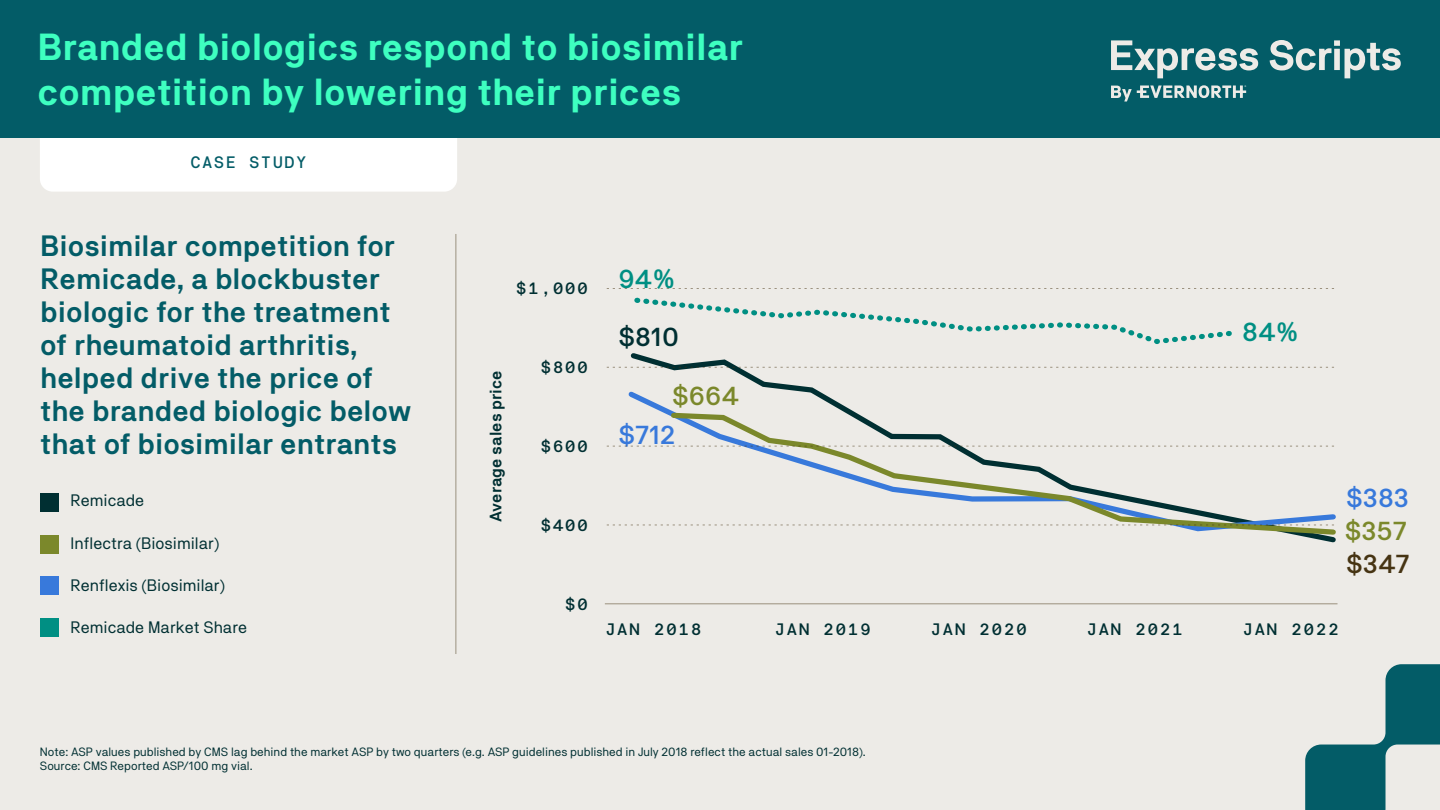
<style>
.page{position:relative;width:1440px;height:810px;background:#edebe7}
.page>*{position:absolute;margin:0;border:0;box-sizing:border-box;transform-origin:0 0}
.t1{font:700 37.5px/45px "NB Akademie";color:#3effc0}
.t2{font:600 29.25px/33px "NB Akademie";color:#035c67}
.t3{font:500 26.25px "NB Akademie";color:#3879db}
.t4{font:500 26.25px "NB Akademie";color:#7b882b}
.t5{font:500 26.25px "NB Akademie";color:#008f83}
.t6{font:500 26.25px "NB Akademie";color:#002f32}
.t7{font:500 26.25px "NB Akademie";color:#463413}
.t8{font:16.5px "NB Akademie";color:#002f32}
.t9{font:16.5px "NB Akademie Mono";color:#002f32}
.t10{font:600 16.5px "NB Akademie";color:#002f32}
.t11{font:16.5px "NB Akademie Mono";color:#035c67;scale:.96 1}
.t12{font:12px/14.4px "NB Akademie";color:#002f32}
</style>
<div class="page">
<svg style="left:1305px;top:664px;width:135px;height:146px"></svg>
<div style="left:40px;top:138px;width:417px;height:54px;background:#fff"></div>
<div style="left:40px;top:493px;width:19px;height:19px;background:#002f32"></div>
<div style="left:40px;top:535px;width:19px;height:18px;background:#7b882b"></div>
<div style="left:40px;top:576px;width:19px;height:19px;background:#3879db"></div>
<div style="left:40px;top:618px;width:19px;height:19px;background:#008f83"></div>
<hr style="left:456px;top:234px;width:1px;height:420px;background:#463413">
<svg style="left:630px;top:353px;width:706px;height:190px"></svg>
<svg style="left:624px;top:387px;width:712px;height:147px"></svg>
<svg style="left:634px;top:297px;width:598px;height:47px"></svg>
<svg style="left:668px;top:410px;width:668px;height:128px"></svg>
<hr style="left:605px;top:603px;width:733px;height:1px;background:#463413">
<svg style="left:607px;top:525px;width:729px;height:1px"></svg>
<svg style="left:607px;top:446px;width:729px;height:1px"></svg>
<svg style="left:607px;top:367px;width:729px;height:1px"></svg>
<svg style="left:607px;top:288px;width:727px;height:1px"></svg>
<div style="left:0;top:0;width:1440px;height:138px;background:#035c67"></div>
<svg style="left:1111px;top:40px;width:147px;height:38px"></svg>
<svg style="left:1270px;top:40px;width:131px;height:38px"></svg>
<svg style="left:1111px;top:85px;width:135px;height:17px"></svg>
<h1 class="t1" style="left:37px;top:23px;width:708px">Branded biologics respond to biosimilar competition by lowering their prices</h1>
<h3 class="t11" style="left:190px;top:153px;width:124px">CASE STUDY</h3>
<h2 class="t2" style="left:40px;top:229px;width:373px">Biosimilar competition for<br>Remicade, a blockbuster biologic for the treatment of rheumatoid arthritis, helped drive the price of the branded biologic below that of biosimilar entrants</h2>
<h3 class="t8" style="left:71px;top:491px;width:75px">Remicade</h3>
<h3 class="t8" style="left:71px;top:533px;width:150px">Inflectra (Biosimilar)</h3>
<h3 class="t8" style="left:71px;top:575px;width:156px">Renflexis (Biosimilar)</h3>
<h3 class="t8" style="left:71px;top:618px;width:178px">Remicade Market Share</h3>
<h3 class="t9" style="left:515px;top:278px;width:75px">$1,000</h3>
<h3 class="t10" style="left:486px;top:522px;width:154px;rotate:-90deg">Average sales price</h3>
<h3 class="t9" style="left:540px;top:357px;width:51px">$800</h3>
<h3 class="t9" style="left:540px;top:436px;width:51px">$600</h3>
<h3 class="t9" style="left:540px;top:515px;width:51px">$400</h3>
<h3 class="t5" style="left:618px;top:264px;width:58px">94%</h3>
<h3 class="t6" style="left:618px;top:321px;width:62px">$810</h3>
<h3 class="t4" style="left:672px;top:381px;width:69px">$664</h3>
<h3 class="t3" style="left:618px;top:419px;width:58px">$712</h3>
<h3 class="t9" style="left:564px;top:594px;width:26px">$0</h3>
<h3 class="t9" style="left:604px;top:619px;width:100px">JAN 2018</h3>
<h3 class="t5" style="left:1242px;top:316px;width:58px">84%</h3>
<h3 class="t3" style="left:1346px;top:482px;width:64px">$383</h3>
<h3 class="t4" style="left:1345px;top:515px;width:64px">$357</h3>
<h3 class="t7" style="left:1346px;top:549px;width:65px">$347</h3>
<h3 class="t9" style="left:773px;top:619px;width:100px">JAN 2019</h3>
<h3 class="t9" style="left:929px;top:619px;width:100px">JAN 2020</h3>
<h3 class="t9" style="left:1085px;top:619px;width:100px">JAN 2021</h3>
<h3 class="t9" style="left:1241px;top:619px;width:100px">JAN 2022</h3>
<p class="t12" style="left:40px;top:744px;width:827px">Note: ASP values published by CMS lag behind the market ASP by two quarters (e.g. ASP guidelines published in July 2018 reflect the actual sales 01-2018).<br>Source: CMS Reported ASP/100 mg vial.</p>
</div>
